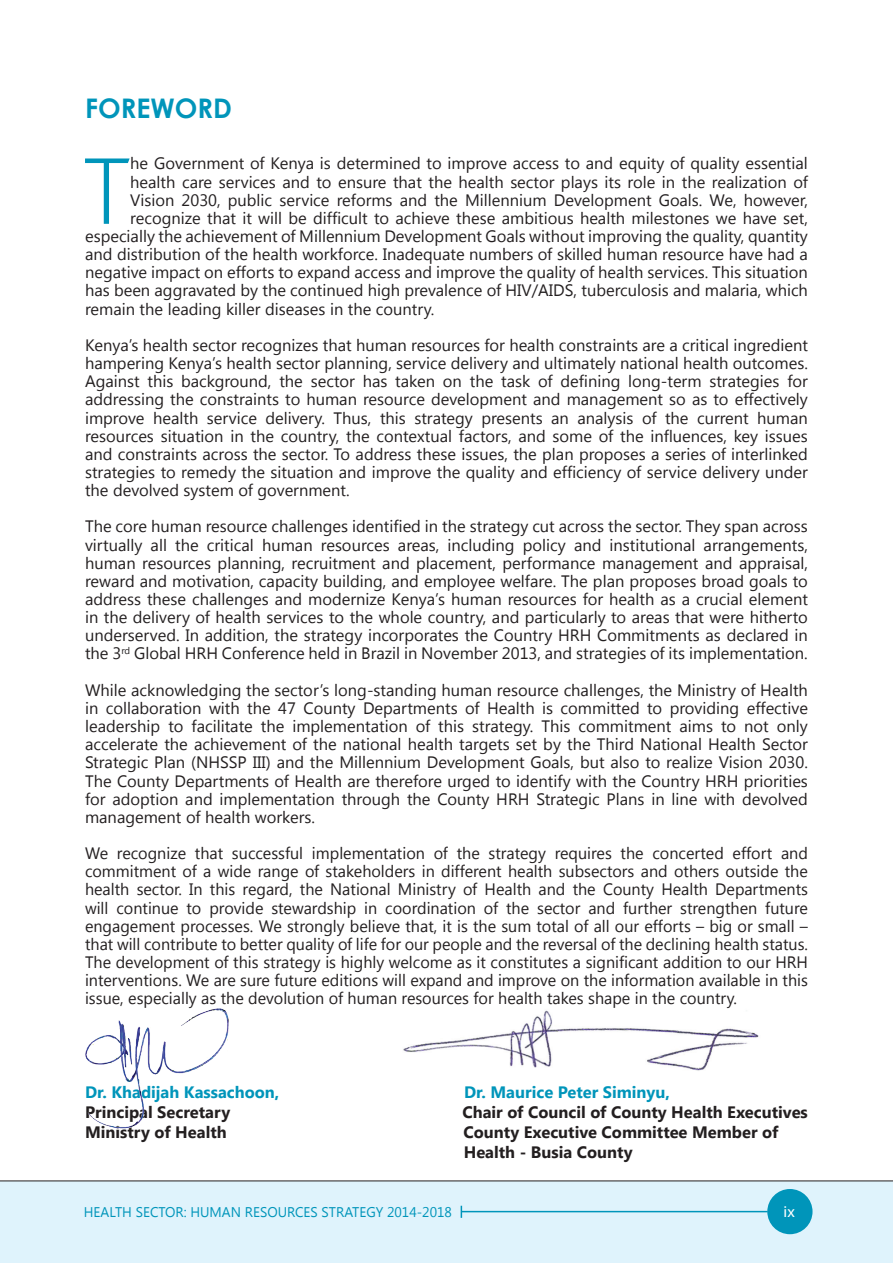
<style>
.page{position:relative;width:893px;height:1263px;background:#fff}
.page>*{position:absolute;margin:0;border:0;box-sizing:border-box;transform-origin:0 0}
.t1{font:200 99.15px "Bliss 2";color:#0095ba}
.t2{font:700 27px "Century Gothic";color:#0095ba}
.t3{font:22.5px "Myriad Arabic";color:#fff}
.t4{font:16.5px/18.1px "Segoe UI";color:#231f20;text-align:justify}
.t5{font:700 16.5px/19.8px "Segoe UI";color:#231f20}
.t6{font:700 16.5px "Segoe UI";color:#0095ba}
.t7{font:13.95px "Segoe UI";color:#0095ba}
</style>
<div class="page">
<div style="left:0;top:1181px;width:893px;height:82px;background:#dff3fc"></div>
<div style="left:767px;top:1189px;width:45px;height:45px;background:#0095ba;border-radius:50%"></div>
<hr style="left:461px;top:1211px;width:307px;height:1px;background:#0095ba">
<hr style="left:0;top:1181px;width:893px;height:1px;background:#231f20">
<img style="left:85px;top:1008px;width:144px;height:121px">
<img style="left:403px;top:1010px;width:356px;height:61px">
<h2 class="t2" style="left:85px;top:91px;width:148px">FOREWORD</h2>
<h1 class="t1" style="left:83px;top:129px;width:49px">T</h1>
<p class="t4" style="left:130px;top:154px;width:679px">he Government of Kenya is determined to improve access to and equity of quality essential</p>
<p class="t4" style="left:130px;top:172px;width:679px">health care services and to ensure that the health sector plays its role in the realization of</p>
<p class="t4" style="left:130px;top:190px;width:679px">Vision 2030, public service reforms and the Millennium Development Goals. We, however,</p>
<p class="t4" style="left:130px;top:208px;width:679px">recognize that it will be difficult to achieve these ambitious health milestones we have set,</p>
<p class="t4" style="left:85px;top:226px;width:724px">especially the achievement of Millennium Development Goals without improving the quality, quantity</p>
<p class="t4" style="left:85px;top:244px;width:724px">and distribution of the health workforce. Inadequate numbers of skilled human resource have had a</p>
<p class="t4" style="left:85px;top:263px;width:724px">negative impact on efforts to expand access and improve the quality of health services. This situation</p>
<p class="t4" style="left:85px;top:281px;width:724px">has been aggravated by the continued high prevalence of HIV/AIDS, tuberculosis and malaria, which</p>
<p class="t4" style="left:85px;top:299px;width:351px">remain the leading killer diseases in the country.</p>
<p class="t4" style="left:85px;top:335px;width:724px">Kenya’s health sector recognizes that human resources for health constraints are a critical ingredient hampering Kenya’s health sector planning, service delivery and ultimately national health outcomes.<br>Against this background, the sector has taken on the task of defining long-term strategies for addressing the constraints to human resource development and management so as to effectively improve health service delivery. Thus, this strategy presents an analysis of the current human resources situation in the country, the contextual factors, and some of the influences, key issues and constraints across the sector. To address these issues, the plan proposes a series of interlinked strategies to remedy the situation and improve the quality and efficiency of service delivery under the devolved system of government.</p>
<p class="t4" style="left:85px;top:517px;width:724px">The core human resource challenges identified in the strategy cut across the sector. They span across virtually all the critical human resources areas, including policy and institutional arrangements, human resources planning, recruitment and placement, performance management and appraisal, reward and motivation, capacity building, and employee welfare. The plan proposes broad goals to address these challenges and modernize Kenya’s human resources for health as a crucial element in the delivery of health services to the whole country, and particularly to areas that were hitherto underserved. In addition, the strategy incorporates the Country HRH Commitments as declared in the 3<sup>rd</sup> Global HRH Conference held in Brazil in November 2013, and strategies of its implementation.</p>
<p class="t4" style="left:85px;top:680px;width:724px">While acknowledging the sector’s long-standing human resource challenges, the Ministry of Health in collaboration with the 47 County Departments of Health is committed to providing effective leadership to facilitate the implementation of this strategy. This commitment aims to not only accelerate the achievement of the national health targets set by the Third National Health Sector Strategic Plan (NHSSP III) and the Millennium Development Goals, but also to realize Vision 2030.<br>The County Departments of Health are therefore urged to identify with the Country HRH priorities for adoption and implementation through the County HRH Strategic Plans in line with devolved management of health workers.</p>
<p class="t4" style="left:85px;top:843px;width:724px">We recognize that successful implementation of the strategy requires the concerted effort and commitment of a wide range of stakeholders in different health subsectors and others outside the health sector. In this regard, the National Ministry of Health and the County Health Departments will continue to provide stewardship in coordination of the sector and further strengthen future engagement processes. We strongly believe that, it is the sum total of all our efforts – big or small – that will contribute to better quality of life for our people and the reversal of the declining health status.<br>The development of this strategy is highly welcome as it constitutes a significant addition to our HRH interventions. We are sure future editions will expand and improve on the information available in this issue, especially as the devolution of human resources for health takes shape in the country.</p>
<p class="t6" style="left:85px;top:1081px;width:196px">Dr. Khadijah Kassachoon,</p>
<p class="t6" style="left:464px;top:1081px;width:207px">Dr. Maurice Peter Siminyu,</p>
<p class="t5" style="left:85px;top:1101px;width:147px">Principal Secretary</p>
<p class="t5" style="left:462px;top:1101px;width:347px">Chair of Council of County Health Executives</p>
<p class="t5" style="left:85px;top:1121px;width:143px">M inistry of Health</p>
<p class="t5" style="left:464px;top:1121px;width:316px">County Executive Committee M ember of<br>Health - Busia County</p>
<p class="t7" style="left:84px;top:1202px;width:254px">HEALTH SECTOR: Human ResourceS Strat</p>
<p class="t7" style="left:359px;top:1202px;width:94px">EGY 2014-2018</p>
<h3 class="t3" style="left:784px;top:1196px;width:13px">ix</h3>
</div>
